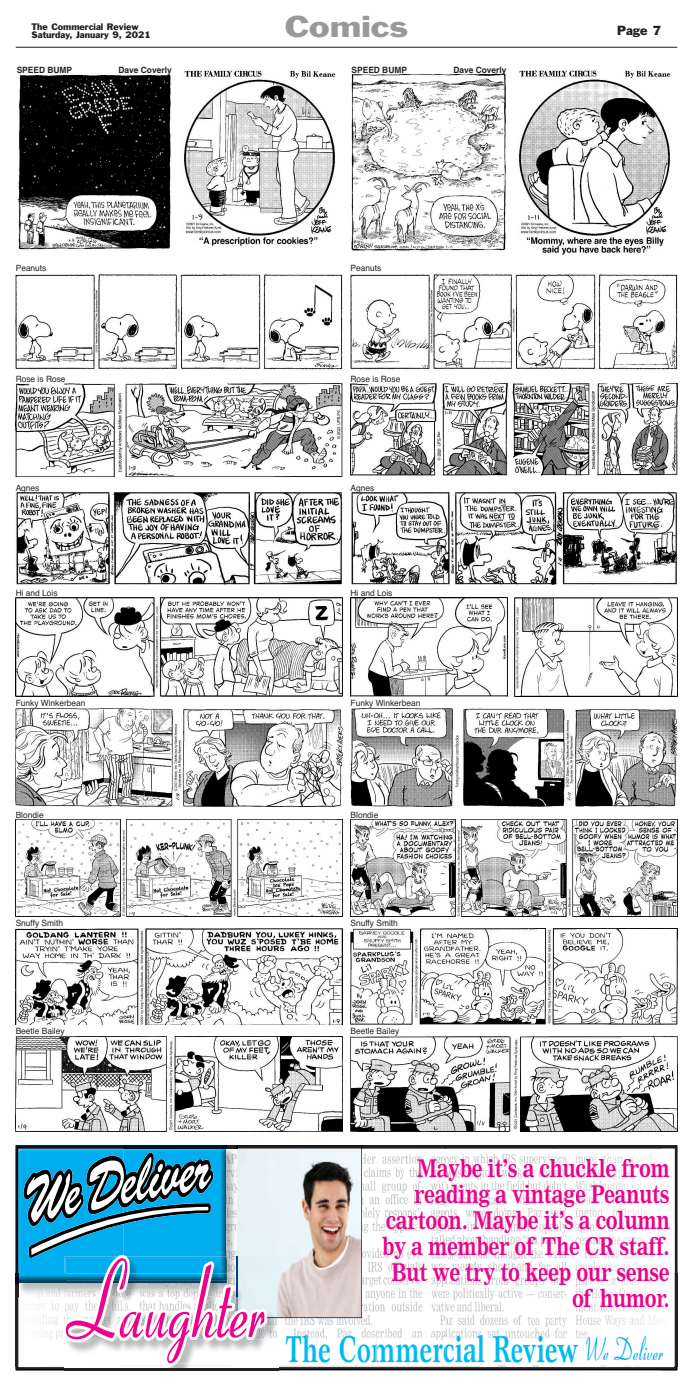
<style>
.page{position:relative;width:693px;height:1386px;background:#fff}
.page>*{position:absolute;margin:0;border:0;box-sizing:border-box;transform-origin:0 0}
.t1{font:106.05px "Coronet";letter-spacing:-.02em;color:#ed028c;scale:.75 1}
.t2{font:700 37.71px "Garth Graphic";color:#00baf1;scale:.64 1}
.t3{font:31.24px "Coronet";color:#00aeef;scale:.7 1}
.t4{font:28px "Franklin Gothic";color:#999;scale:1.2 1}
.t5{font:700 23.97px "Nimrod";letter-spacing:-.02em;color:#ed028c;scale:.81 1}
.t6{font:12.25px "Franklin Gothic";color:#231f20}
.t7{font:8.75px/8.8px "Franklin Gothic";color:#231f20}
.t8{font:8.66px "Helvetica";color:#231f20}
.t9{font:700 8.66px "Helvetica";color:#231f20}
.s1{font-family:"Garth Graphic";font-weight:700;font-size:37.71px;color:#00baf1}
</style>
<div class="page">
<hr style="left:16px;top:47px;width:661px;height:1px;background:#231f20">
<img style="left:16px;top:598px;width:326px;height:99px">
<img style="left:16px;top:492px;width:326px;height:93px">
<img style="left:16px;top:383px;width:326px;height:94px">
<img style="left:16px;top:274px;width:326px;height:97px">
<img style="left:17px;top:74px;width:154px;height:177px">
<img style="left:184px;top:70px;width:152px;height:176px">
<img style="left:16px;top:1036px;width:326px;height:96px">
<img style="left:16px;top:929px;width:326px;height:96px">
<img style="left:16px;top:820px;width:326px;height:96px">
<img style="left:16px;top:709px;width:326px;height:98px">
<img style="left:351px;top:598px;width:326px;height:99px">
<img style="left:351px;top:492px;width:326px;height:94px">
<img style="left:351px;top:383px;width:326px;height:93px">
<img style="left:351px;top:274px;width:326px;height:97px">
<img style="left:352px;top:74px;width:154px;height:178px">
<img style="left:519px;top:70px;width:152px;height:185px">
<img style="left:351px;top:1036px;width:326px;height:96px">
<img style="left:351px;top:929px;width:326px;height:95px">
<img style="left:351px;top:820px;width:326px;height:96px">
<svg style="left:352px;top:806px;width:324px;height:1px"></svg>
<img style="left:351px;top:709px;width:326px;height:97px">
<img style="left:278px;top:1150px;width:82px;height:166px">
<img style="left:17px;top:1147px;width:7px;height:126px">
<hr style="left:237px;top:1145px;width:101px;height:1px;background:#000004">
<img style="left:362px;top:1145px;width:315px;height:128px">
<img style="left:392px;top:1263px;width:54px;height:10px">
<img style="left:395px;top:1237px;width:141px;height:22px">
<img style="left:382px;top:1237px;width:12px;height:18px">
<img style="left:418px;top:1211px;width:86px;height:18px">
<img style="left:386px;top:1216px;width:32px;height:13px">
<img style="left:415px;top:1185px;width:148px;height:22px">
<img style="left:417px;top:1160px;width:29px;height:17px">
<svg style="left:338px;top:1145px;width:24px;height:4px"></svg>
<img style="left:538px;top:1268px;width:15px;height:5px">
<img style="left:450px;top:1263px;width:88px;height:10px">
<img style="left:537px;top:1237px;width:124px;height:18px">
<img style="left:504px;top:1211px;width:60px;height:22px">
<img style="left:550px;top:1159px;width:111px;height:18px">
<img style="left:509px;top:1164px;width:40px;height:13px">
<img style="left:448px;top:1159px;width:59px;height:22px">
<svg style="left:446px;top:1160px;width:3px;height:17px"></svg>
<img style="left:559px;top:1268px;width:102px;height:5px">
<svg style="left:656px;top:1237px;width:2px;height:18px"></svg>
<img style="left:565px;top:1211px;width:96px;height:18px">
<img style="left:639px;top:1185px;width:22px;height:18px">
<img style="left:605px;top:1190px;width:34px;height:13px">
<img style="left:576px;top:1185px;width:28px;height:18px">
<img style="left:564px;top:1190px;width:11px;height:17px">
<img style="left:661px;top:1146px;width:15px;height:127px">
<img style="left:661px;top:1149px;width:14px;height:124px">
<img style="left:18px;top:1296px;width:1px;height:71px">
<hr style="left:16px;top:1369px;width:49px;height:1px;background:#000">
<img style="left:18px;top:1273px;width:6px;height:23px">
<img style="left:16px;top:1296px;width:2px;height:71px">
<svg style="left:16px;top:1273px;width:2px;height:23px"></svg>
<img style="left:278px;top:1318px;width:60px;height:49px">
<hr style="left:278px;top:1369px;width:60px;height:1px;background:#000">
<img style="left:286px;top:1335px;width:52px;height:28px">
<svg style="left:24px;top:1145px;width:254px;height:225px"></svg>
<img style="left:231px;top:1367px;width:47px;height:3px">
<img style="left:338px;top:1273px;width:339px;height:94px">
<img style="left:392px;top:1273px;width:54px;height:8px">
<hr style="left:338px;top:1369px;width:108px;height:1px;background:#000">
<img style="left:523px;top:1336px;width:34px;height:27px">
<img style="left:512px;top:1344px;width:10px;height:19px">
<svg style="left:511px;top:1344px;width:1px;height:19px"></svg>
<img style="left:538px;top:1273px;width:15px;height:8px">
<img style="left:450px;top:1273px;width:88px;height:12px">
<svg style="left:446px;top:1263px;width:4px;height:18px"></svg>
<hr style="left:446px;top:1369px;width:107px;height:1px;background:#000">
<img style="left:557px;top:1345px;width:21px;height:18px">
<img style="left:586px;top:1337px;width:77px;height:24px">
<img style="left:573px;top:1288px;width:94px;height:19px">
<img style="left:559px;top:1273px;width:102px;height:12px">
<svg style="left:553px;top:1268px;width:5px;height:13px"></svg>
<hr style="left:553px;top:1369px;width:108px;height:1px;background:#000">
<svg style="left:665px;top:1302px;width:3px;height:5px"></svg>
<svg style="left:661px;top:1268px;width:8px;height:17px"></svg>
<svg style="left:661px;top:1367px;width:16px;height:3px"></svg>
<p class="t7" style="left:32px;top:23px;width:121px">The Commercial Review<br>Saturday, January 9, 2021</p>
<h3 class="t4" style="left:285px;top:16px;width:104px">Comics</h3>
<h3 class="t6" style="left:617px;top:26px;width:46px">Page 7</h3>
<p class="t9" style="left:17px;top:65px;width:57px">SPEED BUMP</p>
<p class="t9" style="left:119px;top:65px;width:55px">Dave Coverly</p>
<p class="t9" style="left:352px;top:65px;width:57px">SPEED BUMP</p>
<p class="t9" style="left:453px;top:65px;width:55px">Dave Coverly</p>
<p class="t8" style="left:16px;top:263px;width:32px">Peanuts</p>
<p class="t8" style="left:351px;top:263px;width:32px">Peanuts</p>
<p class="t8" style="left:16px;top:374px;width:51px">Rose is Rose</p>
<p class="t8" style="left:351px;top:374px;width:51px">Rose is Rose</p>
<p class="t8" style="left:16px;top:483px;width:25px">Agnes</p>
<p class="t8" style="left:351px;top:483px;width:25px">Agnes</p>
<p class="t8" style="left:16px;top:588px;width:43px">Hi and Lois</p>
<p class="t8" style="left:351px;top:588px;width:43px">Hi and Lois</p>
<p class="t8" style="left:16px;top:698px;width:71px">Funky Winkerbean</p>
<p class="t8" style="left:351px;top:698px;width:71px">Funky Winkerbean</p>
<p class="t8" style="left:16px;top:810px;width:29px">Blondie</p>
<p class="t8" style="left:351px;top:810px;width:29px">Blondie</p>
<p class="t8" style="left:16px;top:917px;width:49px">Snuffy Smith</p>
<p class="t8" style="left:351px;top:917px;width:49px">Snuffy Smith</p>
<p class="t8" style="left:16px;top:1026px;width:50px">Beetle Bailey</p>
<p class="t8" style="left:351px;top:1026px;width:50px">Beetle Bailey</p>
<h1 class="t1" style="left:57px;top:1237px;width:266px">Laughter</h1>
<h3 class="t5" style="left:417px;top:1159px;width:314px">Ma be it’s a chuckle from</h3>
<h3 class="t5" style="left:448px;top:1159px;width:17px">y</h3>
<h3 class="t5" style="left:414px;top:1185px;width:317px">reading a vintage Peanuts</h3>
<h3 class="t5" style="left:386px;top:1211px;width:352px">cartoon. Maybe it’s a column</h3>
<h3 class="t5" style="left:382px;top:1237px;width:357px">by a member of The CR staff.</h3>
<h3 class="t5" style="left:391px;top:1262px;width:345px">But we try to keep our sense</h3>
<h3 class="t5" style="left:572px;top:1288px;width:122px">of humo .</h3>
<h3 class="t5" style="left:656px;top:1288px;width:14px">r</h3>
<h2 class="t2" style="left:286px;top:1335px;width:407px">The Commercial Revi</h2>
<h3 class="t3" style="left:545px;top:1331px;width:167px"><span class="s1">ew</span>We Deliver</h3>
</div>
